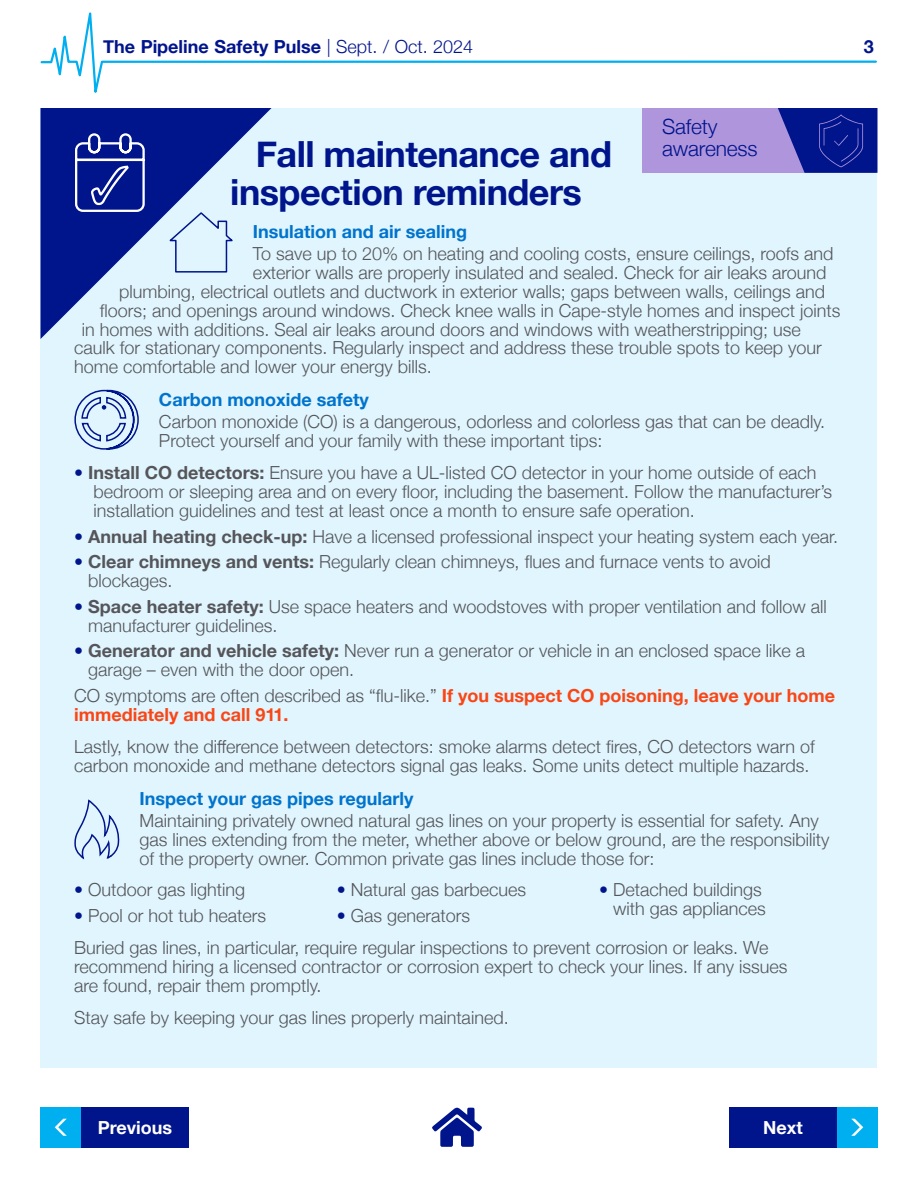
<style>
.page{position:relative;width:918px;height:1188px;background:#fff}
.page>*{position:absolute;margin:0;border:0;box-sizing:border-box;transform-origin:0 0}
.t1{font:700 36px/37.8px "Helvetica Neue";letter-spacing:-.015em;color:#00148c}
.t2{font:300 21px/22px "Helvetica Neue";letter-spacing:-.01em;color:#00148c}
.t3{font:300 18px/18.9px "Helvetica Neue";color:#55555a}
.t4{font:700 18px/18.9px "Helvetica Neue";color:#fa4616}
.t5{font:700 18px "Helvetica Neue";color:#0073cd}
.t6{font:700 18px "Helvetica Neue";color:#00148c}
.t7{font:700 18px "Helvetica Neue";color:#fff}
.s1{font-weight:300}
.s2{color:#00148c}
.s3{font-weight:700}
.s4{font-weight:300;color:#55555a}
</style>
<div class="page">
<svg style="left:40px;top:12px;width:837px;height:81px"></svg>
<svg style="left:432px;top:1107px;width:50px;height:40px"></svg>
<div style="left:81px;top:1107px;width:108px;height:41px;background:#00148c"></div>
<div style="left:40px;top:1107px;width:41px;height:41px;background:#00aff0"></div>
<svg style="left:55px;top:1119px;width:12px;height:17px"></svg>
<div style="left:837px;top:1107px;width:41px;height:41px;background:#00aff0"></div>
<svg style="left:851px;top:1119px;width:12px;height:17px"></svg>
<div style="left:729px;top:1107px;width:108px;height:41px;background:#00148c"></div>
<div style="left:40px;top:108px;width:838px;height:959px;background:#e0f5fd"></div>
<div style="left:642px;top:108px;width:234px;height:65px;background:#af96dc"></div>
<svg style="left:778px;top:108px;width:100px;height:65px;background:#1e2a99"></svg>
<svg style="left:74px;top:390px;width:65px;height:60px"></svg>
<svg style="left:74px;top:801px;width:45px;height:58px"></svg>
<svg style="left:41px;top:108px;width:231px;height:231px"></svg>
<svg style="left:74px;top:132px;width:72px;height:81px;background:#3444a3"></svg>
<p class="t6" style="left:103px;top:32px;width:372px">The Pipeline Safety Pulse <span class="s1">| Sept. / Oct. 2024</span></p>
<p class="t6" style="left:864px;top:32px;width:12px">3</p>
<p class="t2" style="left:662px;top:114px;width:97px">Safety awareness</p>
<h1 class="t1" style="left:230px;top:137px;width:383px;text-indent:25px">Fall maintenance and inspection reminders</h1>
<p class="t5" style="left:253px;top:217px;width:216px">Insulation and air sealing</p>
<p class="t3" style="left:253px;top:243px;width:582px">To save up to 20% on heating and cooling costs, ensure ceilings, roofs and</p>
<p class="t3" style="left:253px;top:262px;width:575px">exterior walls are properly insulated and sealed. Check for air leaks around</p>
<p class="t3" style="left:119px;top:281px;width:707px">plumbing, electrical outlets and ductwork in exterior walls; gaps between walls, ceilings and</p>
<p class="t3" style="left:100px;top:299px;width:742px">floors; and openings around windows. Check knee walls in Cape-style homes and inspect joints</p>
<p class="t3" style="left:82px;top:318px;width:721px">in homes with additions. Seal air leaks around doors and windows with weatherstripping; use</p>
<p class="t3" style="left:74px;top:337px;width:749px">caulk for stationary components. Regularly inspect and address these trouble spots to keep your</p>
<p class="t3" style="left:74px;top:356px;width:359px">home comfortable and lower your energy bills.</p>
<p class="t5" style="left:159px;top:385px;width:211px">Carbon monoxide safety</p>
<p class="t3" style="left:159px;top:411px;width:668px">Carbon monoxide (CO) is a dangerous, odorless and colorless gas that can be deadly.<br>Protect yourself and your family with these important tips:</p>
<p class="t3" style="left:94px;top:462px;width:740px;text-indent:-19px"><span class="s2">•</span> <span class="s3">Install CO detectors:</span> Ensure you have a UL-listed CO detector in your home outside of each bedroom or sleeping area and on every floor, including the basement. Follow the manufacturer’s installation guidelines and test at least once a month to ensure safe operation.</p>
<p class="t3" style="left:74px;top:526px;width:765px"><span class="s2">•</span> <span class="s3">Annual heating check-up:</span> Have a licensed professional inspect your heating system each year.</p>
<p class="t3" style="left:88px;top:551px;width:684px;text-indent:-14px"><span class="s2">•</span> <span class="s3">Clear chimneys and vents:</span> Regularly clean chimneys, flues and furnace vents to avoid blockages.</p>
<p class="t3" style="left:88px;top:596px;width:740px;text-indent:-14px"><span class="s2">•</span> <span class="s3">Space heater safety:</span> Use space heaters and woodstoves with proper ventilation and follow all manufacturer guidelines.</p>
<p class="t3" style="left:88px;top:640px;width:718px;text-indent:-14px"><span class="s2">•</span> <span class="s3">Generator and vehicle safety:</span> Never run a generator or vehicle in an enclosed space like a garage – even with the door open.</p>
<p class="t4" style="left:74px;top:687px;width:763px"><span class="s4">CO symptoms are often described as “flu-like.”</span> If you suspect CO poisoning, leave your home immediately and call 911.</p>
<p class="t3" style="left:74px;top:736px;width:742px">Lastly, know the difference between detectors: smoke alarms detect fires, CO detectors warn of carbon monoxide and methane detectors signal gas leaks. Some units detect multiple hazards.</p>
<p class="t5" style="left:140px;top:784px;width:275px">Inspect your gas pipes regularly</p>
<p class="t3" style="left:140px;top:810px;width:691px">Maintaining privately owned natural gas lines on your property is essential for safety. Any gas lines extending from the meter, whether above or below ground, are the responsibility of the property owner. Common private gas lines include those for:</p>
<p class="t3" style="left:74px;top:879px;width:173px"><span class="s2">•</span> Outdoor gas lighting</p>
<p class="t3" style="left:74px;top:905px;width:194px"><span class="s2">•</span> Pool or hot tub heaters</p>
<p class="t3" style="left:337px;top:879px;width:191px"><span class="s2">•</span> Natural gas barbecues</p>
<p class="t3" style="left:337px;top:905px;width:135px"><span class="s2">•</span> Gas generators</p>
<p class="t3" style="left:599px;top:879px;width:168px;text-align:right"><span class="s2">•</span> Detached buildings with gas appliances</p>
<p class="t3" style="left:74px;top:937px;width:715px">Buried gas lines, in particular, require regular inspections to prevent corrosion or leaks. We recommend hiring a licensed contractor or corrosion expert to check your lines. If any issues are found, repair them promptly.</p>
<p class="t3" style="left:74px;top:1007px;width:436px">Stay safe by keeping your gas lines properly maintained.</p>
<p class="t7" style="left:98px;top:1113px;width:76px">Previous</p>
<p class="t7" style="left:763px;top:1113px;width:41px">Next</p>
</div>
